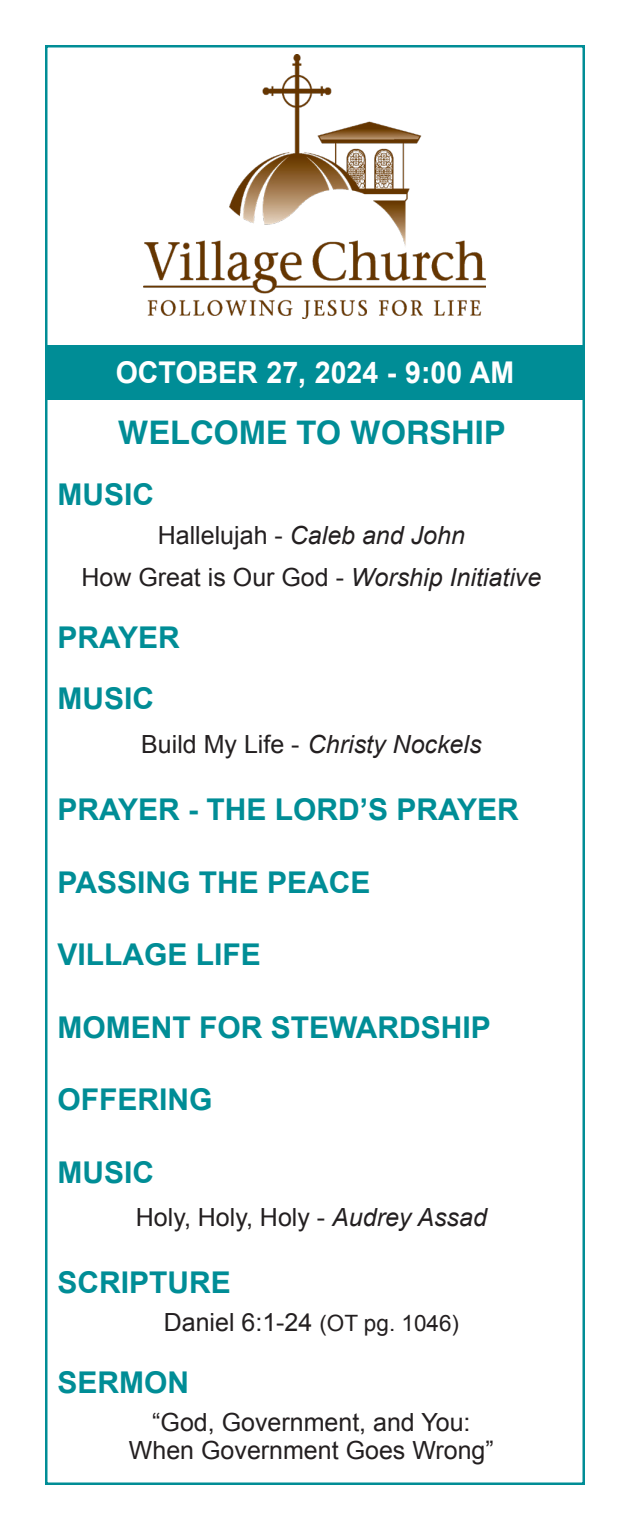
<style>
.page{position:relative;width:630px;height:1530px;background:#fff}
.page>*{position:absolute;margin:0;border:0;box-sizing:border-box;transform-origin:0 0}
.t1{font:700 32.5px "Helvetica";color:#008d96}
.t2{font:700 30px "Arial";color:#008d96}
.t3{font:700 30px "Arial";color:#fff;scale:.95 1}
.t4{font:25px "Arial";color:#231f20}
.t5{font:italic 25px "Arial";color:#231f20}
.s1{font-style:normal}
.s2{font-style:italic}
.s3{font-size:22.5px}
</style>
<div class="page">
<div style="left:45px;top:345px;width:540px;height:55px;background:#008d96"></div>
<img style="left:144px;top:55px;width:342px;height:264px">
<p class="t3" style="left:116px;top:352px;width:421px">OCTOBER 27, 2024 - 9:00 AM</p>
<p class="t1" style="left:118px;top:413px;width:389px">WELCOME TO WORSHIP</p>
<p class="t2" style="left:58px;top:475px;width:98px">MUSIC</p>
<p class="t5" style="left:158px;top:519px;width:309px"><span class="s1">Hallelujah -</span> Caleb and John</p>
<p class="t4" style="left:81px;top:561px;width:461px">How Great is Our God - <span class="s2">Worship Initiative</span></p>
<p class="t2" style="left:58px;top:617px;width:124px">PRAYER</p>
<p class="t2" style="left:58px;top:678px;width:98px">MUSIC</p>
<p class="t5" style="left:141px;top:728px;width:342px"><span class="s1">Build My Life -</span> Christy Nockels</p>
<p class="t2" style="left:58px;top:790px;width:463px">PRAYER - THE LORD’S PRAYER</p>
<p class="t2" style="left:58px;top:862px;width:314px">PASSING THE PEACE</p>
<p class="t2" style="left:58px;top:935px;width:205px">VILLAGE LIFE</p>
<p class="t2" style="left:58px;top:1007px;width:435px">MOMENT FOR STEWARDSHIP</p>
<p class="t2" style="left:58px;top:1080px;width:157px">OFFERING</p>
<p class="t2" style="left:58px;top:1152px;width:98px">MUSIC</p>
<p class="t4" style="left:136px;top:1201px;width:353px">Holy, Holy, Holy - <span class="s2">Audrey Assad</span></p>
<p class="t2" style="left:58px;top:1262px;width:175px">SCRIPTURE</p>
<p class="t4" style="left:164px;top:1306px;width:297px">Daniel 6:1-24 <span class="s3">(OT pg. 1046)</span></p>
<p class="t2" style="left:58px;top:1362px;width:133px">SERMON</p>
<p class="t4" style="left:152px;top:1406px;width:320px">“God, Government, and You:</p>
<p class="t4" style="left:129px;top:1434px;width:366px">When Government Goes Wrong”</p>
</div>
